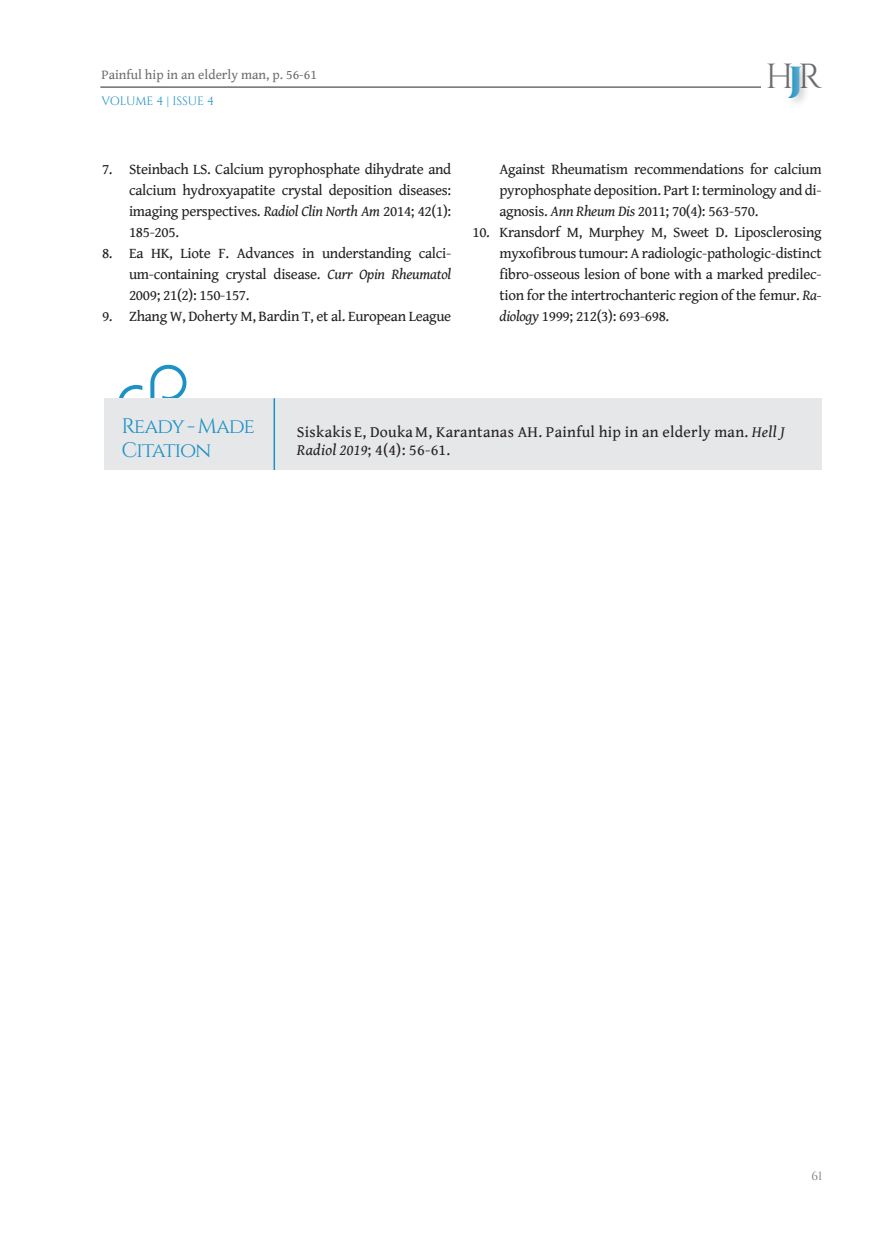
<style>
.page{position:relative;width:893px;height:1234px;background:#fff}
.page>*{position:absolute;margin:0;border:0;box-sizing:border-box;transform-origin:0 0}
.t1{font:34.8px "Cinzel";color:#6c6d70}
.Reff{font:21px "Cinzel";letter-spacing:-.055em;color:#1c91c5}
.TEXT_new{font:15.75px/18.8px "Gentium Book Basic";letter-spacing:.02em;color:#231f20}
.t2{font:15px/21px "Gentium Book Basic";letter-spacing:-.02em;color:#231f20;text-align:justify}
.t3{font:13.5px "Gentium Book Basic";color:#6c6d70}
.t4{font:12px "Cinzel";letter-spacing:-.015em;color:#1c91c5}
.t5{font:12px "Cinzel";color:#6c6d70}
.s1{font-weight:900;color:#1c91c5}
.s2{font-style:italic}
</style>
<div class="page">
<hr style="left:100px;top:86px;width:661px;height:2px;background:#6c6d70">
<div style="left:785px;top:62px;width:27px;height:47px;background:#231f20;opacity:.25"></div>
<svg style="left:119px;top:364px;width:68px;height:34px"></svg>
<div style="left:104px;top:398px;width:718px;height:72px;background:#e6e7e9"></div>
<hr style="left:274px;top:398px;width:1px;height:72px;background:#1c91c5">
<p class="t3" style="left:101px;top:65px;width:217px">Painful hip in an elderly man, p. 56-61</p>
<h1 class="t1" style="left:765px;top:56px;width:58px">H<span class="s1">J</span>R</h1>
<p class="t4" style="left:101px;top:94px;width:114px">VOLUME 4 | ISSUE 4</p>
<p class="t2" style="left:129px;top:158px;width:324px;text-indent:-27px">7. Steinbach LS. Calcium pyrophosphate dihydrate and calcium hydroxyapatite crystal deposition diseases: imaging perspectives. <span class="s2">Radiol Clin North Am</span> 2014; 42(1):<br>185-205.</p>
<p class="t2" style="left:129px;top:242px;width:324px;text-indent:-27px">8. Ea HK, Liote F. Advances in understanding calci&shy;um-containing crystal disease. <span class="s2">Curr Opin Rheumatol </span>2009; 21(2): 150-157.</p>
<p class="t2" style="left:102px;top:305px;width:351px">9. Zhang W, Doherty M, Bardin T, et al. European League</p>
<p class="t2" style="left:499px;top:158px;width:324px">Against Rheumatism recommendations for calcium pyrophosphate deposition. Part I: terminology and di&shy;agnosis. <span class="s2">Ann Rheum Dis</span> 2011; 70(4): 563-570.</p>
<p class="t2" style="left:499px;top:221px;width:324px;text-indent:-27px">10. Kransdorf M, Murphey M, Sweet D. Liposclerosing myxofibrous tumour: A radiologic-pathologic-distinct fibro-osseous lesion of bone with a marked predilec&shy;tion for the intertrochanteric region of the femur. <span class="s2">Ra&shy;diology</span> 1999; 212(3): 693-698.</p>
<p class="Reff" style="left:121px;top:413px;width:135px">Ready - Made</p>
<p class="Reff" style="left:121px;top:437px;width:92px">Citation</p>
<p class="TEXT_new" style="left:297px;top:421px;width:489px">Siskakis E, Douka M, Karantanas AH. Painful hip in an elderly man. <span class="s2">Hell J<br>Radiol 2019</span>; 4(4): 56-61.</p>
<p class="t5" style="left:811px;top:1168px;width:12px">61</p>
</div>
